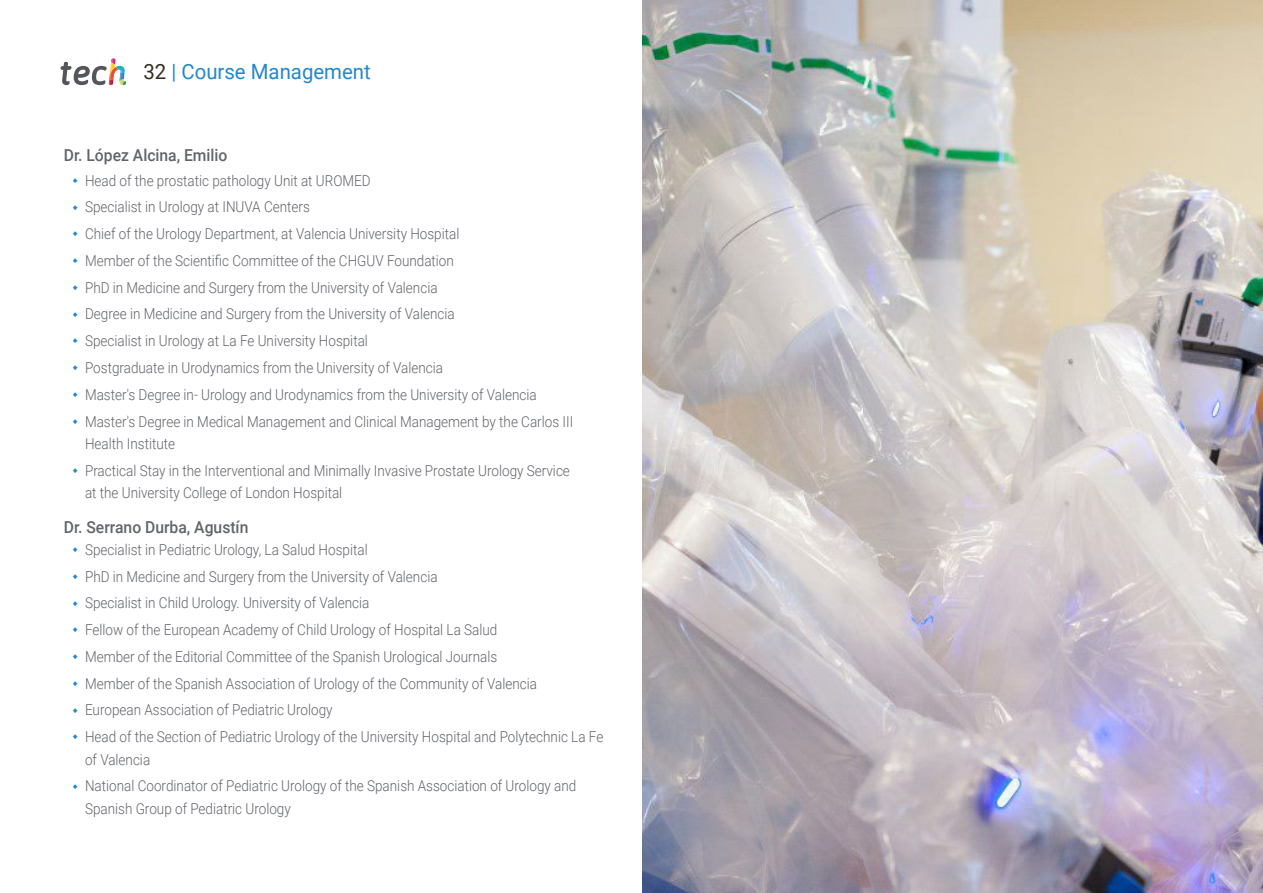
<style>
.page{position:relative;width:1263px;height:893px;background:#fff}
.page>*{position:absolute;margin:0;border:0;box-sizing:border-box;transform-origin:0 0}
.t1{font:21px "Roboto";color:#2488c9}
.t2{font:500 16.5px "Roboto";color:#61646a;scale:.95 1}
.t3{font:300 15px/26.7px "Roboto";color:#61646a;scale:.9 1}
.s1{color:#312e20}
</style>
<div class="page">
<svg style="left:61px;top:58px;width:65px;height:28px"></svg>
<img style="left:642px;top:0;width:621px;height:893px">
<h1 class="t1" style="left:144px;top:57px;width:229px"><span class="s1">32</span> | Course Management</h1>
<p class="t2" style="left:64px;top:144px;width:174px">Dr. López Alcina, Emilio</p>
<p class="t3" style="left:85px;top:166px;width:544px">Head of the prostatic pathology Unit at UROMED<br>Specialist in Urology at INUVA Centers<br>Chief of the Urology Department, at Valencia University Hospital<br>Member of the Scientific Committee of the CHGUV Foundation<br>PhD in Medicine and Surgery from the University of Valencia<br>Degree in Medicine and Surgery from the University of Valencia<br>Specialist in Urology at La Fe University Hospital<br>Postgraduate in Urodynamics from the University of Valencia<br>Master's Degree in- Urology and Urodynamics from the University of Valencia Master's Degree in Medical Management and Clinical Management by the Carlos III</p>
<p class="t3" style="left:85px;top:430px;width:540px">Health Institute<br>Practical Stay in the Interventional and Minimally Invasive Prostate Urology Service</p>
<p class="t3" style="left:85px;top:479px;width:287px">at the University College of London Hospital</p>
<p class="t2" style="left:64px;top:515px;width:196px">Dr. Serrano Durba, Agustín</p>
<p class="t3" style="left:85px;top:536px;width:577px">Specialist in Pediatric Urology, La Salud Hospital<br>PhD in Medicine and Surgery from the University of Valencia<br>Specialist in Child Urology. University of Valencia<br>Fellow of the European Academy of Child Urology of Hospital La Salud<br>Member of the Editorial Committee of the Spanish Urological Journals<br>Member of the Spanish Association of Urology of the Community of Valencia<br>European Association of Pediatric Urology<br>Head of the Section of Pediatric Urology of the University Hospital and Polytechnic La Fe</p>
<p class="t3" style="left:85px;top:745px;width:547px">of Valencia<br>National Coordinator of Pediatric Urology of the Spanish Association of Urology and</p>
<p class="t3" style="left:85px;top:795px;width:230px">Spanish Group of Pediatric Urology</p>
</div>
